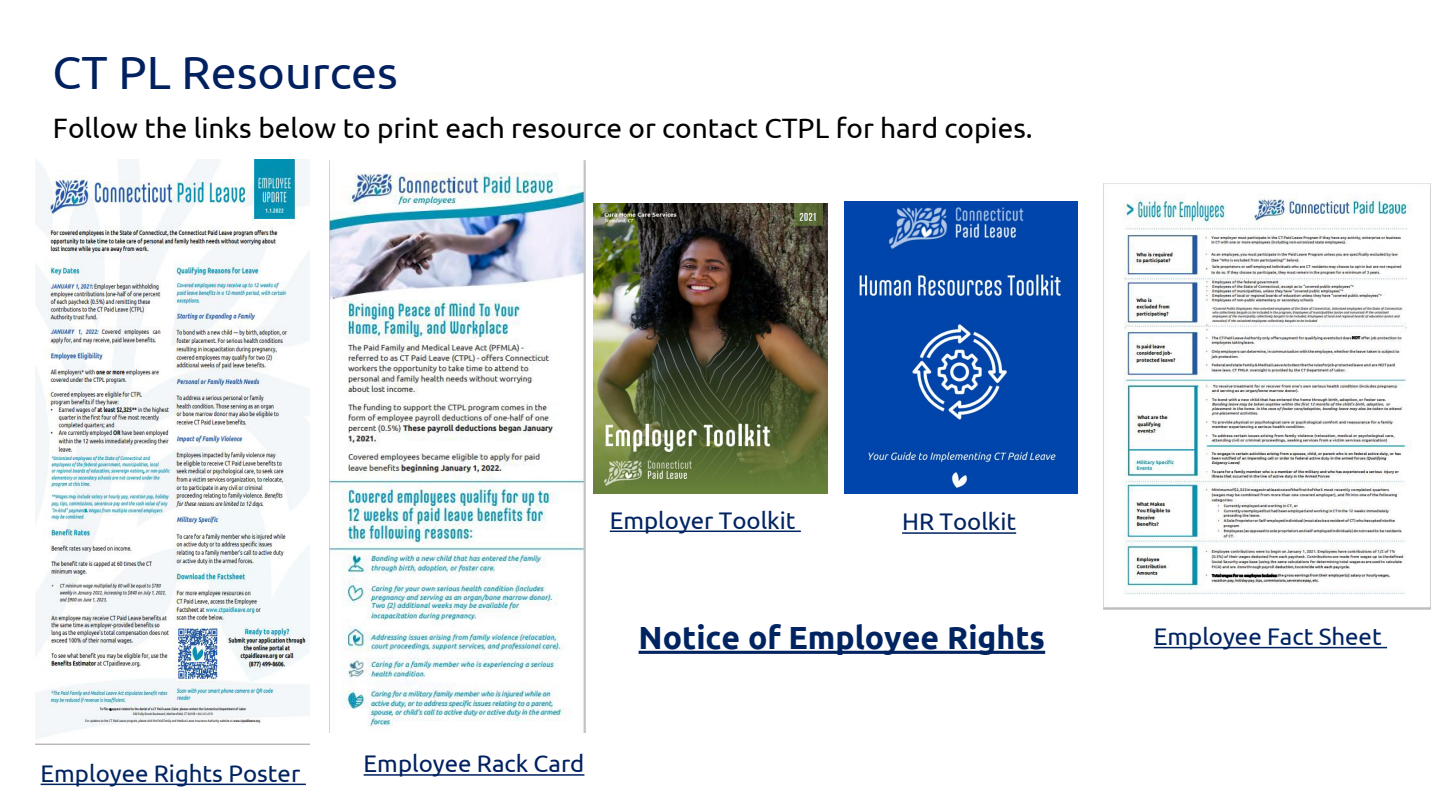
<style>
.page{position:relative;width:1440px;height:810px;background:#fff}
.page>*{position:absolute;margin:0;border:0;box-sizing:border-box;transform-origin:0 0}
.t1{font:46.5px "Ubuntu";color:#002060}
.t2{font:700 32px "Ubuntu";color:#002361}
.t3{font:28px "Ubuntu";color:#000}
.t4{font:24px "Ubuntu";color:#002361}
.t5{font:24px "Ubuntu";color:#002060}
</style>
<div class="page">
<svg style="left:41px;top:784px;width:265px;height:1px"></svg>
<svg style="left:364px;top:774px;width:220px;height:2px"></svg>
<svg style="left:1154px;top:647px;width:233px;height:1px"></svg>
<svg style="left:610px;top:531px;width:191px;height:1px"></svg>
<img style="left:594px;top:203px;width:233px;height:291px">
<img style="left:844px;top:202px;width:234px;height:292px">
<svg style="left:902px;top:532px;width:114px;height:2px"></svg>
<img style="left:36px;top:159px;width:274px;height:586px">
<img style="left:329px;top:161px;width:256px;height:571px">
<img style="left:1103px;top:184px;width:327px;height:425px">
<svg style="left:639px;top:651px;width:406px;height:3px"></svg>
<h2 class="t1" style="left:53px;top:45px;width:347px">CT PL Resources</h2>
<p class="t3" style="left:53px;top:111px;width:981px">Follow the links below to print each resource or contact CTPL for hard copies.</p>
<p class="t4" style="left:610px;top:505px;width:187px">Employer Toolkit</p>
<p class="t4" style="left:902px;top:507px;width:116px">HR Toolkit</p>
<p class="t2" style="left:639px;top:618px;width:408px">Notice of Employee Rights</p>
<p class="t4" style="left:41px;top:759px;width:261px">Employee Rights Poster</p>
<p class="t5" style="left:364px;top:749px;width:222px">Employee Rack Card</p>
<p class="t4" style="left:1154px;top:622px;width:229px">Employee Fact Sheet</p>
</div>
